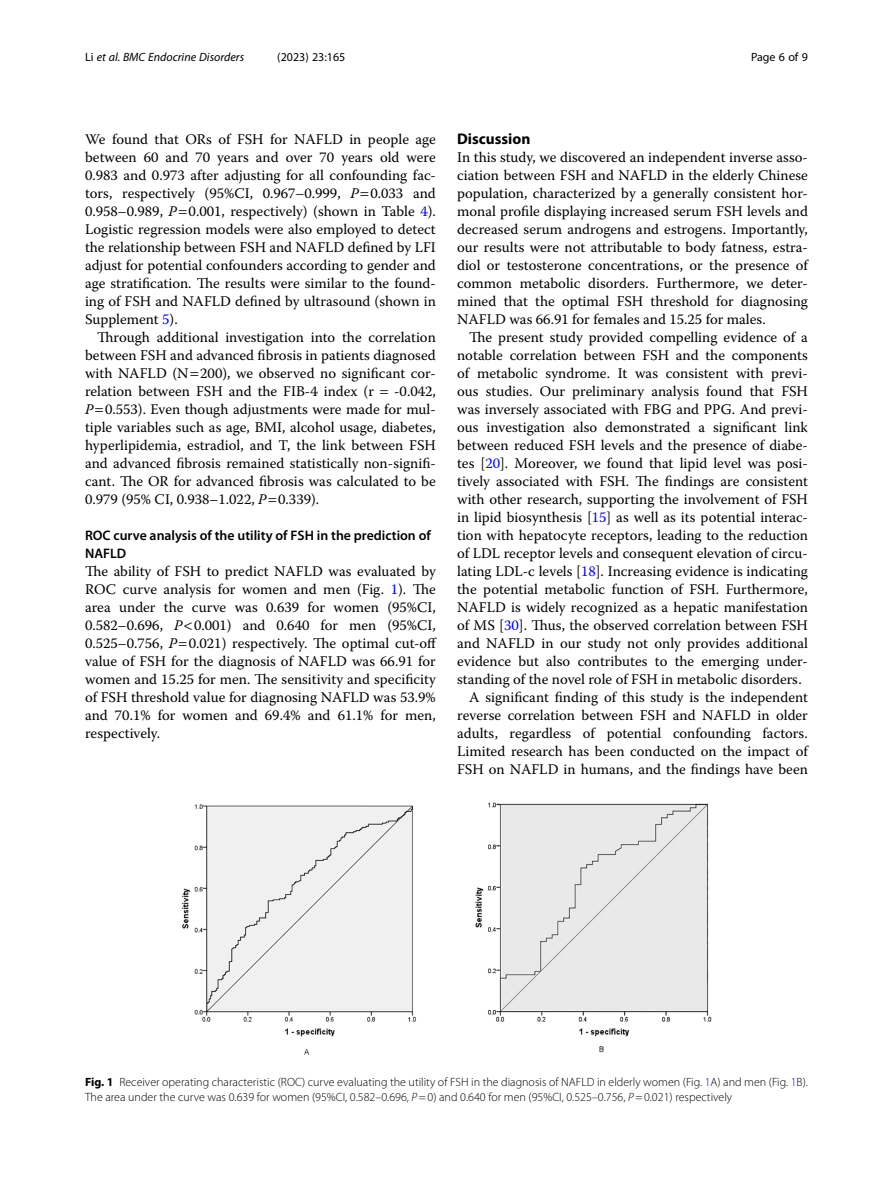
<style>
.page{position:relative;width:893px;height:1191px;background:#fff}
.page>*{position:absolute;margin:0;border:0;box-sizing:border-box;transform-origin:0 0}
.Head_1{font:700 15.45px "Myriad Pro";color:#000}
.Body_Text_Indent{font:14.7px/18px "Warnock Pro";color:#000;text-align:justify}
.Body_Text{font:14.7px/18px "Warnock Pro";color:#000;text-align:justify}
.Head_2{font:600 13.8px/18px "Myriad Pro";color:#000}
.Figure_Caption{font:300 12px/15px "Myriad Pro";color:#000}
.t1{font:italic 12px "Myriad Pro";color:#000}
.t2{font:12px "Myriad Pro";color:#000}
.s1{font-style:normal}
.s2{font-style:italic}
.s3{color:#00f}
.s4{font-weight:700}
</style>
<div class="page">
<img style="left:182px;top:802px;width:530px;height:253px">
<p class="t1" style="left:85px;top:50px;width:161px"><span class="s1">Li</span> et al. BMC Endocrine Disorders</p>
<p class="t2" style="left:277px;top:50px;width:70px">(2023) 23:165</p>
<p class="t2" style="left:751px;top:50px;width:58px">Page 6 of 9</p>
<p class="Body_Text_Indent" style="left:85px;top:130px;width:352px">We found that ORs of FSH for NAFLD in people age between 60 and 70 years and over 70 years old were 0.983 and 0.973 after adjusting for all confounding fac&shy;tors, respectively (95%CI, 0.967–0.999, <span class="s2">P</span> 0.033 and 0.958–0.989, <span class="s2">P</span> 0.001, respectively) (shown in Table <span class="s3">4</span>).<br>Logistic regression models were also employed to detect the relationship between FSH and NAFLD defined by LFI adjust for potential confounders according to gender and age stratification. The results were similar to the found&shy;ing of FSH and NAFLD defined by ultrasound (shown in Supplement <span class="s3">5</span>).</p>
<p class="Body_Text_Indent" style="left:85px;top:328px;width:352px;text-indent:12px">Through additional investigation into the correlation between FSH and advanced fibrosis in patients diagnosed with NAFLD (N 200), we observed no significant cor&shy;relation between FSH and the FIB-4 index (r</p>
<p class="Body_Text_Indent" style="left:85px;top:382px;width:352px;text-indent:309px">-0.042, <span class="s2">P</span> 0.553). Even though adjustments were made for mul&shy;tiple variables such as age, BMI, alcohol usage, diabetes, hyperlipidemia, estradiol, and T, the link between FSH and advanced fibrosis remained statistically non-signifi&shy;cant. The OR for advanced fibrosis was calculated to be 0.979 (95% CI, 0.938–1.022, <span class="s2">P</span> 0.339).</p>
<p class="Head_2" style="left:85px;top:526px;width:347px">ROC curve analysis of the utility of FSH in the prediction of<br>NAFLD</p>
<p class="Body_Text" style="left:85px;top:562px;width:353px">The ability of FSH to predict NAFLD was evaluated by ROC curve analysis for women and men (Fig. <span class="s3">1</span>). The area under the curve was 0.639 for women (95%CI, 0.582–0.696, <span class="s2">P</span> 0.001) and 0.640 for men (95%CI, 0.525–0.756, <span class="s2">P</span> 0.021) respectively. The optimal cut-off value of FSH for the diagnosis of NAFLD was 66.91 for women and 15.25 for men. The sensitivity and specificity of FSH threshold value for diagnosing NAFLD was 53.9% and 70.1% for women and 69.4% and 61.1% for men, respectively.</p>
<p class="Head_1" style="left:457px;top:129px;width:75px">Discussion</p>
<p class="Body_Text" style="left:457px;top:148px;width:352px">In this study, we discovered an independent inverse asso&shy;ciation between FSH and NAFLD in the elderly Chinese population, characterized by a generally consistent hor&shy;monal profile displaying increased serum FSH levels and decreased serum androgens and estrogens. Importantly, our results were not attributable to body fatness, estra&shy;diol or testosterone concentrations, or the presence of common metabolic disorders. Furthermore, we deter&shy;mined that the optimal FSH threshold for diagnosing NAFLD was 66.91 for females and 15.25 for males.</p>
<p class="Body_Text_Indent" style="left:457px;top:328px;width:352px;text-indent:12px">The present study provided compelling evidence of a notable correlation between FSH and the components of metabolic syndrome. It was consistent with previ&shy;ous studies. Our preliminary analysis found that FSH was inversely associated with FBG and PPG. And previ&shy;ous investigation also demonstrated a significant link between reduced FSH levels and the presence of diabe&shy;tes [<span class="s3">20</span>]. Moreover, we found that lipid level was posi&shy;tively associated with FSH. The findings are consistent with other research, supporting the involvement of FSH in lipid biosynthesis [<span class="s3">15</span>] as well as its potential interac&shy;tion with hepatocyte receptors, leading to the reduction of LDL receptor levels and consequent elevation of circu&shy;lating LDL-c levels [<span class="s3">18</span>]. Increasing evidence is indicating the potential metabolic function of FSH. Furthermore, NAFLD is widely recognized as a hepatic manifestation of MS [<span class="s3">30</span>]. Thus, the observed correlation between FSH and NAFLD in our study not only provides additional evidence but also contributes to the emerging under&shy;standing of the novel role of FSH in metabolic disorders.</p>
<p class="Body_Text_Indent" style="left:457px;top:688px;width:352px;text-indent:12px">A significant finding of this study is the independent reverse correlation between FSH and NAFLD in older adults, regardless of potential confounding factors.<br>Limited research has been conducted on the impact of FSH on NAFLD in humans, and the findings have been</p>
<p class="Figure_Caption" style="left:85px;top:1074px;width:724px"><span class="s4">Fig. 1</span> Receiver operating characteristic (ROC) curve evaluating the utility of FSH in the diagnosis of NAFLD in elderly women (Fig. <span class="s3">1</span>A) and men (Fig. <span class="s3">1</span>B).<br>The area under the curve was 0.639 for women (95%CI, 0.582–0.696, <span class="s2">P</span>=0) and 0.640 for men (95%CI, 0.525–0.756, <span class="s2">P</span>=0.021) respectively</p>
</div>
